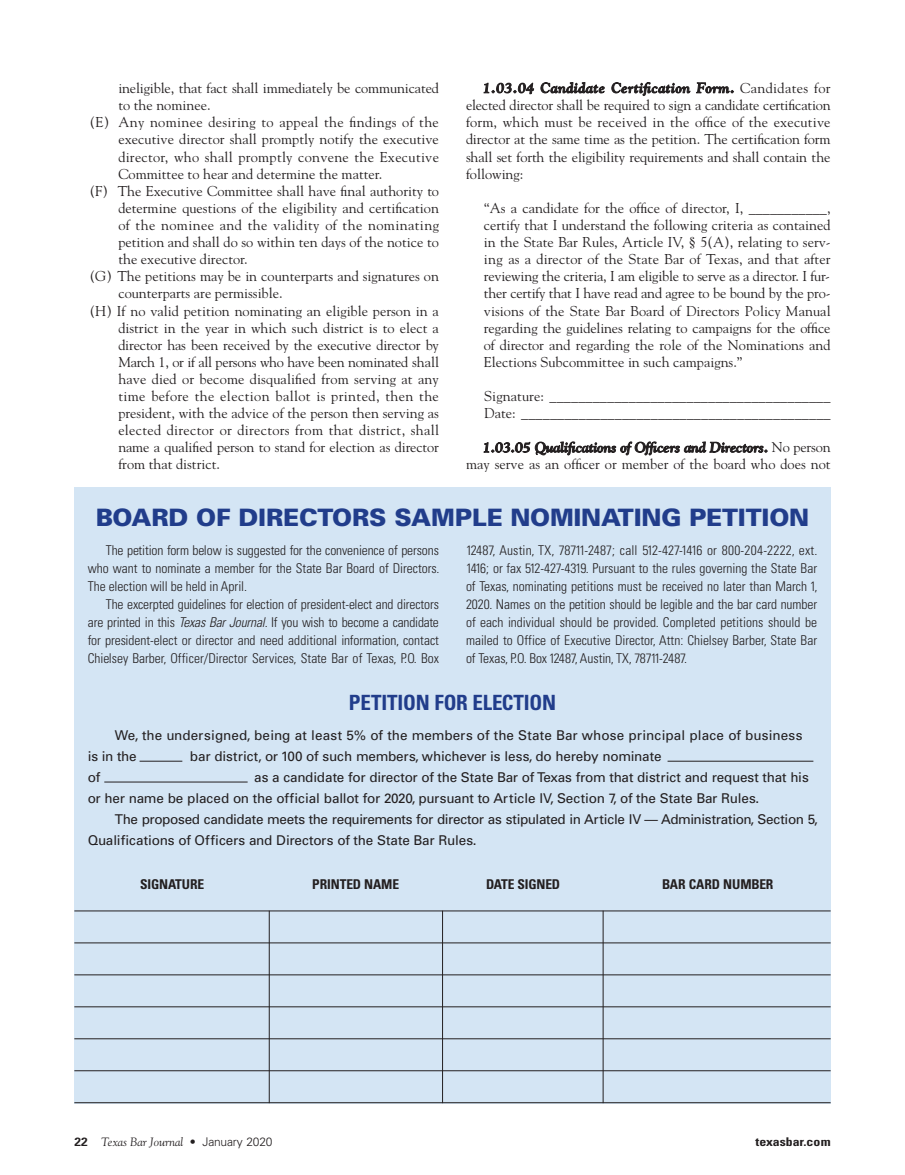
<style>
.page{position:relative;width:905px;height:1175px;background:#fff}
.page>*{position:absolute;margin:0;border:0;box-sizing:border-box;transform-origin:0 0}
.t1{font:900 24px "Univers";letter-spacing:-.005em;color:#213d8b}
.t2{font:700 condensed 21px "Univers";letter-spacing:-.01em;color:#213d8b}
.t3{font:14.25px/17.1px "Goudy";color:#231f20;text-align:justify}
.t4{font:14.25px "Goudy";letter-spacing:.02em;color:#231f20}
.t5{font:14.25px "Goudy";letter-spacing:.03em;color:#231f20}
.t6{font:14.25px "Goudy";letter-spacing:-.02em;color:#231f20}
.t7{font:14.25px "Goudy";letter-spacing:.025em;color:#231f20}
.t8{font:300 condensed 13.5px/18px "Univers";color:#231f20;text-align:justify}
.t9{font:13.5px/21px "Univers";letter-spacing:-.015em;color:#231f20}
.t10{font:700 condensed 13.5px "Univers";letter-spacing:-.01em;color:#231f20}
.t11{font:italic 12px "Goudy";color:#231f20}
.t12{font:700 condensed 12px "Univers";color:#231f20;scale:1.15 1}
.s1{font-weight:700;font-style:italic}
.s2{font-style:italic}
.s3{font-family:"Univers";font-weight:700;font-style:normal}
.s4{font-family:"Univers";font-weight:300;font-style:normal}
</style>
<div class="page">
<div style="left:74px;top:487px;width:756px;height:616px;background:#d4e5f4"></div>
<hr style="left:74px;top:910px;width:756px;height:1px;background:#231f20">
<hr style="left:74px;top:942px;width:756px;height:1px;background:#231f20">
<hr style="left:74px;top:974px;width:756px;height:1px;background:#231f20">
<hr style="left:74px;top:1006px;width:756px;height:1px;background:#231f20">
<hr style="left:74px;top:1038px;width:756px;height:1px;background:#231f20">
<hr style="left:74px;top:1070px;width:756px;height:1px;background:#231f20">
<hr style="left:74px;top:1102px;width:756px;height:1px;background:#231f20">
<hr style="left:269px;top:910px;width:1px;height:193px;background:#231f20">
<hr style="left:442px;top:910px;width:1px;height:193px;background:#231f20">
<hr style="left:602px;top:910px;width:1px;height:193px;background:#231f20">
<hr style="left:140px;top:760px;width:42px;height:1px;background:#231f20">
<hr style="left:104px;top:781px;width:144px;height:1px;background:#231f20">
<hr style="left:667px;top:761px;width:146px;height:1px;background:#231f20">
<p class="t3" style="left:118px;top:80px;width:322px">ineligible, that fact shall immediately be communicated</p>
<p class="t3" style="left:118px;top:97px;width:94px">to the nominee.</p>
<p class="t7" style="left:90px;top:114px;width:351px">(E) Any nominee desiring to appeal the findings of the</p>
<p class="t3" style="left:118px;top:131px;width:322px">executive director shall promptly notify the executive</p>
<p class="t4" style="left:118px;top:148px;width:322px">director, who shall promptly convene the Executive</p>
<p class="t3" style="left:118px;top:165px;width:265px">Committee to hear and determine the matter.</p>
<p class="t3" style="left:90px;top:182px;width:351px">(F) The Executive Committee shall have final authority to</p>
<p class="t3" style="left:118px;top:199px;width:322px">determine questions of the eligibility and certification</p>
<p class="t5" style="left:118px;top:217px;width:322px">of the nominee and the validity of the nominating</p>
<p class="t3" style="left:118px;top:234px;width:322px">petition and shall do so within ten days of the notice to</p>
<p class="t3" style="left:118px;top:251px;width:131px">the executive director.</p>
<p class="t3" style="left:90px;top:268px;width:351px">(G) The petitions may be in counterparts and signatures on</p>
<p class="t3" style="left:118px;top:285px;width:166px">counterparts are permissible.</p>
<p class="t3" style="left:90px;top:302px;width:351px">(H) If no valid petition nominating an eligible person in a</p>
<p class="t3" style="left:118px;top:319px;width:322px">district in the year in which such district is to elect a</p>
<p class="t3" style="left:118px;top:336px;width:322px">director has been received by the executive director by</p>
<p class="t6" style="left:118px;top:353px;width:322px">March 1, or if all persons who have been nominated shall</p>
<p class="t3" style="left:118px;top:370px;width:322px">have died or become disqualified from serving at any</p>
<p class="t5" style="left:118px;top:388px;width:322px">time before the election ballot is printed, then the</p>
<p class="t3" style="left:118px;top:405px;width:322px">president, with the advice of the person then serving as</p>
<p class="t4" style="left:118px;top:422px;width:322px">elected director or directors from that district, shall</p>
<p class="t3" style="left:118px;top:439px;width:322px">name a qualified person to stand for election as director</p>
<p class="t3" style="left:118px;top:456px;width:103px">from that district.</p>
<p class="t3" style="left:466px;top:79px;width:366px;text-indent:17px"><span class="s1">1.03.04 Candidate Certification Form.</span> Candidates for elected director shall be required to sign a candidate certification form, which must be received in the office of the executive director at the same time as the petition. The certification form shall set forth the eligibility requirements and shall contain the following:</p>
<p class="t3" style="left:484px;top:199px;width:348px">“As a candidate for the office of director, I, ___________, certify that I understand the following criteria as contained in the State Bar Rules, Article IV, § 5(A), relating to serv&shy;ing as a director of the State Bar of Texas, and that after reviewing the criteria, I am eligible to serve as a director. I fur&shy;ther certify that I have read and agree to be bound by the pro&shy;visions of the State Bar Board of Directors Policy Manual regarding the guidelines relating to campaigns for the office of director and regarding the role of the Nominations and Elections Subcommittee in such campaigns.”</p>
<p class="t3" style="left:484px;top:387px;width:348px">Signature: _______________________________________<br>Date: ___________________________________________</p>
<p class="t3" style="left:466px;top:438px;width:366px;text-align:right"><span class="s1">1.03.05 Qualifications of Officers and Directors.</span> No person may serve as an officer or member of the board who does not</p>
<h1 class="t1" style="left:96px;top:508px;width:715px">BOARD OF DIRECTORS SAMPLE NOMINATING PETITION</h1>
<p class="t8" style="left:88px;top:542px;width:353px;text-indent:18px">The petition form below is suggested for the convenience of persons who want to nominate a member for the State Bar Board of Directors.<br>The election will be held in April.</p>
<p class="t8" style="left:88px;top:596px;width:352px;text-indent:18px">The excerpted guidelines for election of president-elect and directors are printed in this <span class="s2">Texas Bar Journal</span>. If you wish to become a candidate for president-elect or director and need additional information, contact Chielsey Barber, Officer/Director Services, State Bar of Texas, P.O. Box</p>
<p class="t8" style="left:466px;top:542px;width:353px">12487, Austin, TX, 78711-2487; call 512-427-1416 or 800-204-2222, ext.<br>1416; or fax 512-427-4319. Pursuant to the rules governing the State Bar of Texas, nominating petitions must be received no later than March 1, 2020. Names on the petition should be legible and the bar card number of each individual should be provided. Completed petitions should be mailed to Office of Executive Director, Attn: Chielsey Barber, State Bar of Texas, P.O. Box 12487, Austin, TX, 78711-2487.</p>
<h2 class="t2" style="left:349px;top:695px;width:208px">PETITION FOR ELECTION</h2>
<p class="t9" style="left:88px;top:726px;width:716px;text-indent:27px">We, the undersigned, being at least 5% of the members of the State Bar whose principal place of business is in the</p>
<p class="t9" style="left:190px;top:747px;width:473px">bar district, or 100 of such members, whichever is less, do hereby nominate</p>
<p class="t9" style="left:88px;top:768px;width:722px;text-indent:166px">as a candidate for director of the State Bar of Texas from that district and request that his or her name be placed on the official ballot for 2020, pursuant to Article IV, Section 7, of the State Bar Rules.</p>
<p class="t9" style="left:88px;top:810px;width:731px;text-indent:27px">The proposed candidate meets the requirements for director as stipulated in Article IV — Administration, Section 5,<br>Qualifications of Officers and Directors of the State Bar Rules.</p>
<p class="t10" style="left:140px;top:879px;width:66px">SIGNATURE</p>
<p class="t10" style="left:312px;top:879px;width:88px">PRINTED NAME</p>
<p class="t10" style="left:486px;top:879px;width:75px">DATE SIGNED</p>
<p class="t10" style="left:662px;top:879px;width:113px">BAR CARD NUMBER</p>
<p class="t9" style="left:88px;top:768px;width:14px">of</p>
<p class="t11" style="left:74px;top:1134px;width:199px"><span class="s3">22</span> Texas Bar Journal <span class="s4">• January 2020</span></p>
<p class="t12" style="left:755px;top:1137px;width:67px">texasbar.com</p>
</div>
